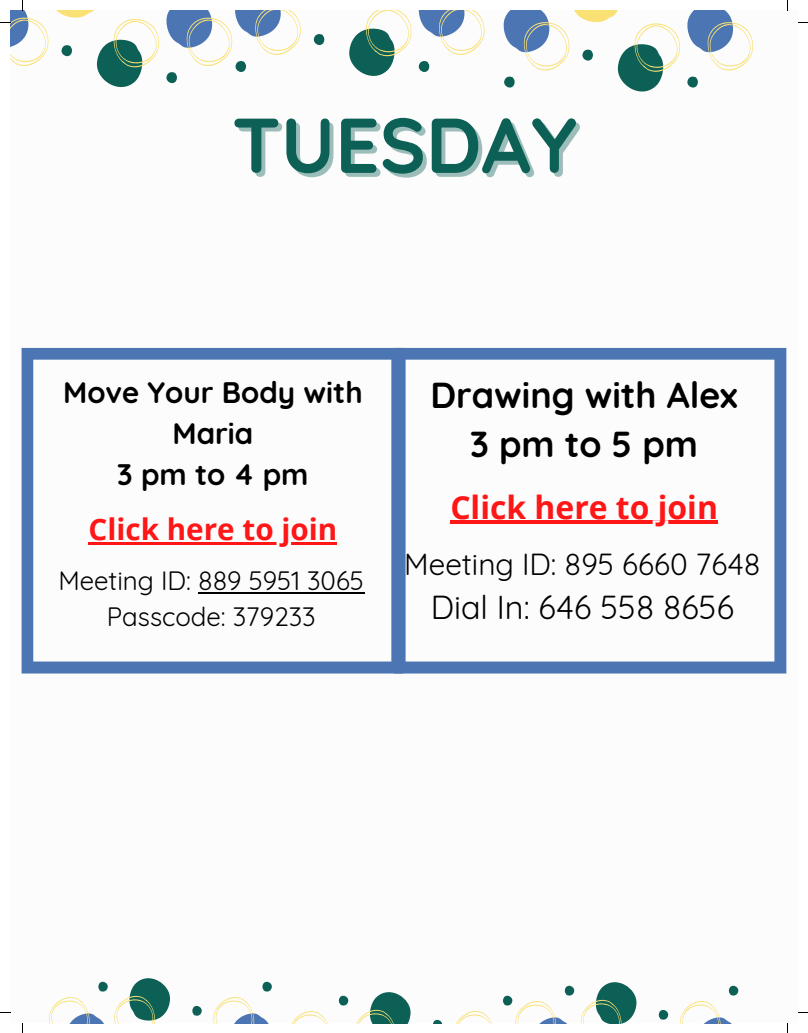
<style>
.page{position:relative;width:808px;height:1033px;background:#fff}
.page>*{position:absolute;margin:0;border:0;box-sizing:border-box;transform-origin:0 0}
.t1{font:700 77.5px "Quicksand";color:#0c6056}
.t2{font:700 36px "Quicksand";color:#000}
.t3{font:700 36px "Quicksand";letter-spacing:.28em;color:#000}
.t4{font:32.38px "Quicksand";color:#000}
.t5{font:700 31.88px "Open Sans";color:#ff1616}
.t6{font:29.75px "Quicksand";color:#000}
.t7{font:700 29.62px/41.2px "Quicksand";color:#000;text-align:center}
.t8{font:700 29.62px "Open Sans";color:#ff1616}
.t9{font:700 29.62px "Quicksand";letter-spacing:.28em;color:#000}
.t10{font:25.88px "Quicksand";color:#000}
</style>
<div class="page">
<svg style="left:313px;top:34px;width:12px;height:11px"></svg>
<svg style="left:349px;top:10px;width:136px;height:66px"></svg>
<svg style="left:503px;top:10px;width:250px;height:81px"></svg>
<svg style="left:679px;top:985px;width:60px;height:38px"></svg>
<svg style="left:658px;top:1009px;width:10px;height:10px"></svg>
<svg style="left:503px;top:982px;width:134px;height:41px"></svg>
<svg style="left:456px;top:1011px;width:36px;height:12px"></svg>
<svg style="left:433px;top:1019px;width:9px;height:4px"></svg>
<svg style="left:338px;top:995px;width:10px;height:10px"></svg>
<svg style="left:356px;top:992px;width:55px;height:31px"></svg>
<svg style="left:292px;top:1011px;width:36px;height:12px"></svg>
<svg style="left:213px;top:981px;width:59px;height:42px"></svg>
<svg style="left:192px;top:1005px;width:10px;height:10px"></svg>
<svg style="left:48px;top:978px;width:123px;height:45px"></svg>
<svg style="left:22px;top:348px;width:372px;height:325px"></svg>
<svg style="left:394px;top:348px;width:392px;height:325px"></svg>
<hr style="left:450px;top:521px;width:268px;height:3px;background:#ff1616">
<hr style="left:88px;top:541px;width:249px;height:3px;background:#ff1616">
<hr style="left:198px;top:591px;width:166px;height:2px;background:#000">
<svg style="left:0;top:0;width:301px;height:87px"></svg>
<p class="t1" style="left:232px;top:95px;width:346px">TUESDAY</p>
<p class="t7" style="left:63px;top:371px;width:301px">Move Your Body with<br>Maria</p>
<p class="t9" style="left:117px;top:455px;width:193px">3pmto4pm</p>
<p class="t8" style="left:88px;top:508px;width:250px">Click here to join</p>
<p class="t10" style="left:58px;top:564px;width:307px">Meeting ID: 889 5951 3065</p>
<p class="t10" style="left:107px;top:600px;width:210px">Passcode: 379233</p>
<p class="t2" style="left:430px;top:371px;width:309px">Drawing with Alex</p>
<p class="t3" style="left:470px;top:421px;width:229px">3pmto5pm</p>
<p class="t5" style="left:450px;top:484px;width:269px">Click here to join</p>
<p class="t6" style="left:404px;top:545px;width:358px">Meeting ID: 895 6660 7648</p>
<p class="t4" style="left:430px;top:587px;width:305px">Dial In: 646 558 8656</p>
</div>
